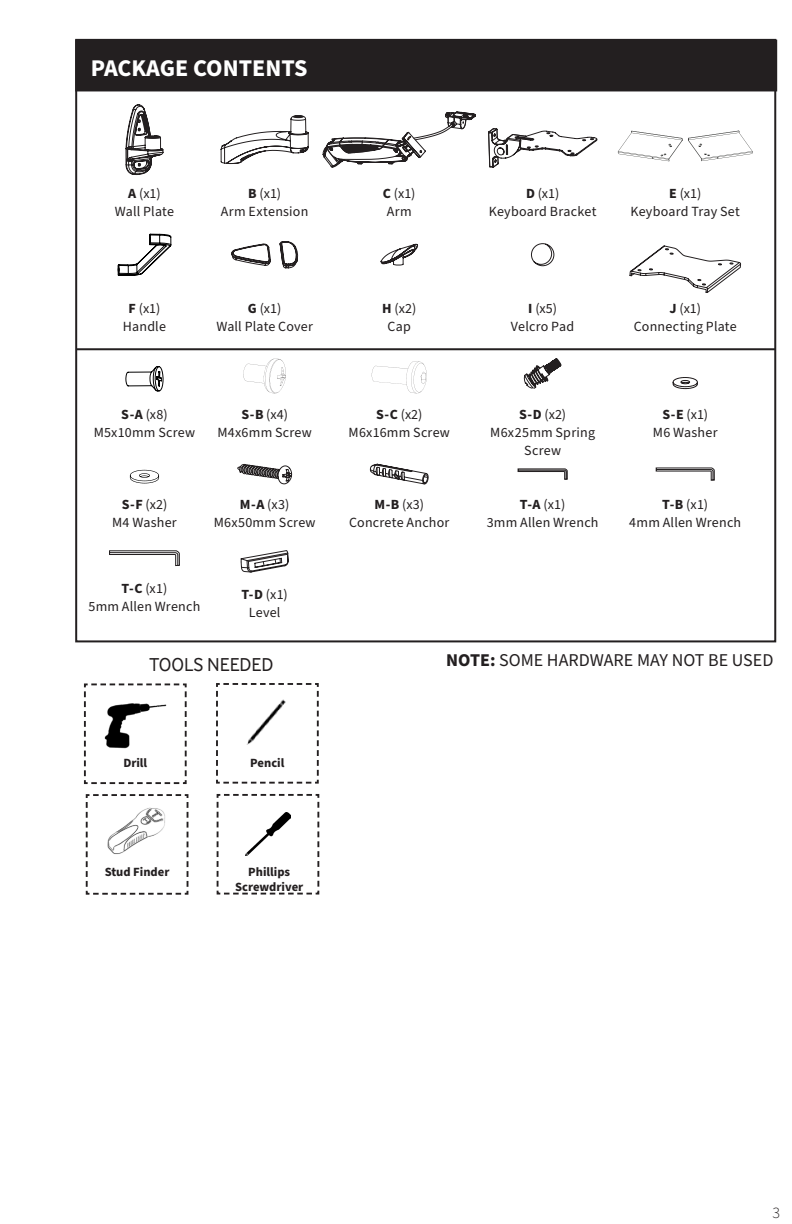
<style>
.page{position:relative;width:792px;height:1224px;background:#fff}
.page>*{position:absolute;margin:0;border:0;box-sizing:border-box;transform-origin:0 0}
.t1{font:700 24px "Source Sans Pro";color:#fff}
.t2{font:19.2px "Inter Face";color:#231f20}
.t3{font:18px "Source Sans Pro";color:#231f20}
.t4{font:300 16px "Source Sans Pro";color:#231f20}
.t5{font:14px/18px "Source Sans Pro";letter-spacing:.015em;color:#231f20;text-align:center}
.t6{font:700 12.6px/15.2px "Source Sans Pro";color:#231f20;text-align:center}
.s1{font-weight:700}
</style>
<div class="page">
<div style="left:76px;top:41px;width:700px;height:49px;background:#231f20"></div>
<div style="left:75px;top:40px;width:702px;height:51px;border:2px solid #231f20"></div>
<svg style="left:83px;top:683px;width:104px;height:102px"></svg>
<svg style="left:216px;top:683px;width:103px;height:101px"></svg>
<img style="left:102px;top:692px;width:66px;height:66px">
<img style="left:223px;top:689px;width:76px;height:76px">
<hr style="left:76px;top:348px;width:700px;height:2px;background:#231f20">
<svg style="left:85px;top:794px;width:104px;height:101px"></svg>
<svg style="left:216px;top:794px;width:104px;height:101px"></svg>
<svg style="left:125px;top:104px;width:39px;height:71px"></svg>
<svg style="left:220px;top:115px;width:89px;height:49px"></svg>
<svg style="left:118px;top:233px;width:54px;height:43px"></svg>
<svg style="left:524px;top:358px;width:38px;height:31px"></svg>
<svg style="left:237px;top:464px;width:56px;height:20px"></svg>
<svg style="left:370px;top:464px;width:59px;height:21px"></svg>
<svg style="left:673px;top:377px;width:25px;height:12px"></svg>
<svg style="left:231px;top:241px;width:67px;height:28px"></svg>
<svg style="left:531px;top:243px;width:23px;height:23px"></svg>
<svg style="left:380px;top:244px;width:38px;height:22px"></svg>
<svg style="left:517px;top:468px;width:51px;height:12px"></svg>
<svg style="left:655px;top:467px;width:60px;height:14px"></svg>
<svg style="left:109px;top:550px;width:71px;height:17px"></svg>
<svg style="left:240px;top:551px;width:49px;height:22px"></svg>
<svg style="left:629px;top:245px;width:112px;height:48px"></svg>
<svg style="left:323px;top:112px;width:153px;height:56px"></svg>
<svg style="left:488px;top:128px;width:109px;height:40px"></svg>
<svg style="left:125px;top:366px;width:39px;height:26px"></svg>
<svg style="left:243px;top:359px;width:43px;height:34px"></svg>
<svg style="left:372px;top:361px;width:55px;height:32px"></svg>
<svg style="left:618px;top:131px;width:135px;height:30px"></svg>
<svg style="left:130px;top:470px;width:29px;height:13px"></svg>
<p class="t1" style="left:91px;top:51px;width:218px">PACKAGE CONTENTS</p>
<p class="t5" style="left:128px;top:184px;width:34px"><span class="s1">A</span> (x1)</p>
<p class="t5" style="left:115px;top:202px;width:61px">Wall Plate</p>
<p class="t5" style="left:248px;top:184px;width:34px"><span class="s1">B</span> (x1)</p>
<p class="t5" style="left:221px;top:202px;width:89px">Arm Extension</p>
<p class="t5" style="left:383px;top:184px;width:34px"><span class="s1">C</span> (x1)</p>
<p class="t5" style="left:387px;top:202px;width:26px">Arm</p>
<p class="t5" style="left:526px;top:184px;width:35px"><span class="s1">D</span> (x1)</p>
<p class="t5" style="left:489px;top:202px;width:109px">Keyboard Bracket</p>
<p class="t5" style="left:669px;top:184px;width:34px"><span class="s1">E</span> (x1)</p>
<p class="t5" style="left:631px;top:202px;width:111px">Keyboard Tray Set</p>
<p class="t5" style="left:129px;top:300px;width:33px"><span class="s1">F</span> (x1)</p>
<p class="t5" style="left:123px;top:318px;width:45px">Handle</p>
<p class="t5" style="left:248px;top:300px;width:35px"><span class="s1">G</span> (x1)</p>
<p class="t5" style="left:216px;top:318px;width:98px">Wall Plate Cover</p>
<p class="t5" style="left:382px;top:300px;width:35px"><span class="s1">H</span> (x2)</p>
<p class="t5" style="left:388px;top:318px;width:25px">Cap</p>
<p class="t5" style="left:528px;top:300px;width:30px"><span class="s1">I</span> (x5)</p>
<p class="t5" style="left:511px;top:318px;width:65px">Velcro Pad</p>
<p class="t5" style="left:669px;top:300px;width:33px"><span class="s1">J</span> (x1)</p>
<p class="t5" style="left:634px;top:318px;width:105px">Connecting Plate</p>
<p class="t5" style="left:121px;top:406px;width:48px"><span class="s1">S-A</span> (x8)</p>
<p class="t5" style="left:94px;top:424px;width:103px">M5x10mm Screw</p>
<p class="t5" style="left:241px;top:406px;width:48px"><span class="s1">S-B</span> (x4)</p>
<p class="t5" style="left:217px;top:424px;width:96px">M4x6mm Screw</p>
<p class="t5" style="left:376px;top:406px;width:48px"><span class="s1">S-C</span> (x2)</p>
<p class="t5" style="left:349px;top:424px;width:103px">M6x16mm Screw</p>
<p class="t5" style="left:519px;top:406px;width:49px"><span class="s1">S-D</span> (x2)</p>
<p class="t5" style="left:490px;top:424px;width:106px">M6x25mm Spring<br>Screw</p>
<p class="t5" style="left:662px;top:406px;width:47px"><span class="s1">S-E</span> (x1)</p>
<p class="t5" style="left:653px;top:424px;width:66px">M6 Washer</p>
<p class="t5" style="left:122px;top:496px;width:47px"><span class="s1">S-F</span> (x2)</p>
<p class="t5" style="left:112px;top:514px;width:66px">M4 Washer</p>
<p class="t5" style="left:240px;top:496px;width:51px"><span class="s1">M-A</span> (x3)</p>
<p class="t5" style="left:214px;top:514px;width:103px">M6x50mm Screw</p>
<p class="t5" style="left:375px;top:496px;width:51px"><span class="s1">M-B</span> (x3)</p>
<p class="t5" style="left:349px;top:514px;width:102px">Concrete Anchor</p>
<p class="t5" style="left:520px;top:496px;width:47px"><span class="s1">T-A</span> (x1)</p>
<p class="t5" style="left:487px;top:514px;width:113px">3mm Allen Wrench</p>
<p class="t5" style="left:662px;top:496px;width:47px"><span class="s1">T-B</span> (x1)</p>
<p class="t5" style="left:629px;top:514px;width:113px">4mm Allen Wrench</p>
<p class="t5" style="left:122px;top:580px;width:47px"><span class="s1">T-C</span> (x1)</p>
<p class="t5" style="left:89px;top:598px;width:113px">5mm Allen Wrench</p>
<p class="t5" style="left:241px;top:585px;width:48px"><span class="s1">T-D</span> (x1)</p>
<p class="t5" style="left:249px;top:603px;width:33px">Level</p>
<p class="t2" style="left:150px;top:653px;width:125px">TOOLS NEEDED</p>
<p class="t3" style="left:446px;top:648px;width:329px"><span class="s1">NOTE:</span> SOME HARDWARE MAY NOT BE USED</p>
<p class="t6" style="left:123px;top:756px;width:25px">Drill</p>
<p class="t6" style="left:250px;top:755px;width:36px">Pencil</p>
<p class="t6" style="left:105px;top:865px;width:66px">Stud Finder</p>
<p class="t6" style="left:235px;top:864px;width:70px">Phillips<br>Screwdriver</p>
<p class="t4" style="left:772px;top:1202px;width:9px">3</p>
</div>
